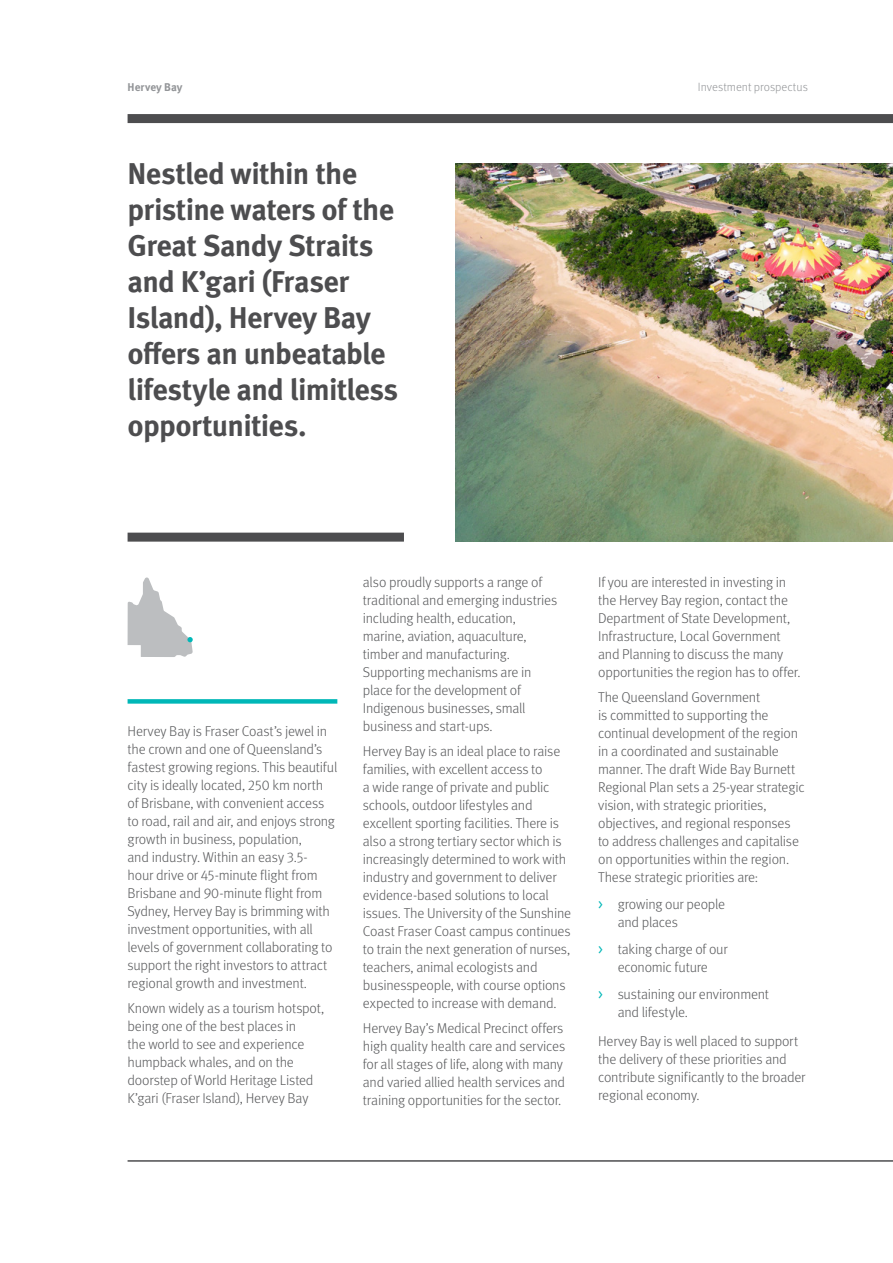
<style>
.page{position:relative;width:893px;height:1263px;background:#fff}
.page>*{position:absolute;margin:0;border:0;box-sizing:border-box;transform-origin:0 0}
.t1{font:700 30px/36px "Meta Pro";letter-spacing:-.025em;color:#4d4d4f}
.t2{font:300 14.25px/18px "Meta Pro";letter-spacing:-.015em;color:#58595b}
.t3{font:300 12px "Meta Pro";color:#939598}
.t4{font:700 11.25px "Meta Pro";letter-spacing:.005em;color:#939598}
.s1{font-family:"Meta Pro Norm";font-weight:400;color:#00b7b7}
</style>
<div class="page">
<div style="left:128px;top:114px;width:765px;height:9px;background:#4d4d4f"></div>
<hr style="left:128px;top:1160px;width:765px;height:2px;background:#4d4d4f">
<img style="left:455px;top:164px;width:438px;height:378px">
<div style="left:128px;top:699px;width:209px;height:5px;background:#00b7b7"></div>
<svg style="left:128px;top:577px;width:65px;height:80px"></svg>
<div style="left:128px;top:533px;width:276px;height:9px;background:#4d4d4f"></div>
<p class="t4" style="left:128px;top:79px;width:57px">Hervey Bay</p>
<p class="t3" style="left:698px;top:79px;width:112px">Investment prospectus</p>
<h1 class="t1" style="left:128px;top:154px;width:272px">Nestled within the pristine waters of the<br>Great Sandy Straits and K’gari (Fraser<br>Island), Hervey Bay offers an unbeatable lifestyle and limitless opportunities.</h1>
<p class="t2" style="left:128px;top:721px;width:211px">Hervey Bay is Fraser Coast’s jewel in the crown and one of Queensland’s fastest growing regions. This beautiful city is ideally located, 250 km north of Brisbane, with convenient access to road, rail and air, and enjoys strong growth in business, population,<br>and industry. Within an easy 3.5-<br>hour drive or 45-minute flight from Brisbane and 90-minute flight from Sydney, Hervey Bay is brimming with investment opportunities, with all levels of government collaborating to support the right investors to attract regional growth and investment.</p>
<p class="t2" style="left:128px;top:998px;width:198px">Known widely as a tourism hotspot, being one of the best places in<br>the world to see and experience humpback whales, and on the doorstep of World Heritage Listed<br>K’gari (Fraser Island), Hervey Bay</p>
<p class="t2" style="left:363px;top:573px;width:196px">also proudly supports a range of traditional and emerging industries including health, education, marine, aviation, aquaculture, timber and manufacturing.<br>Supporting mechanisms are in place for the development of<br>Indigenous businesses, small business and start-ups.</p>
<p class="t2" style="left:363px;top:741px;width:210px">Hervey Bay is an ideal place to raise families, with excellent access to<br>a wide range of private and public schools, outdoor lifestyles and excellent sporting facilities. There is also a strong tertiary sector which is increasingly determined to work with industry and government to deliver evidence-based solutions to local issues. The University of the Sunshine Coast Fraser Coast campus continues to train the next generation of nurses, teachers, animal ecologists and businesspeople, with course options expected to increase with demand.</p>
<p class="t2" style="left:363px;top:1018px;width:204px">Hervey Bay’s Medical Precinct offers high quality health care and services for all stages of life, along with many and varied allied health services and training opportunities for the sector.</p>
<p class="t2" style="left:598px;top:572px;width:204px">If you are interested in investing in the Hervey Bay region, contact the Department of State Development, Infrastructure, Local Government and Planning to discuss the many opportunities the region has to offer.</p>
<p class="t2" style="left:598px;top:687px;width:208px">The Queensland Government<br>is committed to supporting the continual development of the region in a coordinated and sustainable manner. The draft Wide Bay Burnett Regional Plan sets a 25-year strategic vision, with strategic priorities, objectives, and regional responses to address challenges and capitalise on opportunities within the region.<br>These strategic priorities are:</p>
<p class="t2" style="left:618px;top:894px;width:109px;text-indent:-19px"><span class="s1">&gt;</span> growing our people and places</p>
<p class="t2" style="left:598px;top:939px;width:131px;text-align:center"><span class="s1">&gt;</span> taking charge of our economic future</p>
<p class="t2" style="left:618px;top:984px;width:153px;text-indent:-19px"><span class="s1">&gt;</span> sustaining our environment and lifestyle.</p>
<p class="t2" style="left:598px;top:1031px;width:209px">Hervey Bay is well placed to support the delivery of these priorities and contribute significantly to the broader regional economy.</p>
</div>
